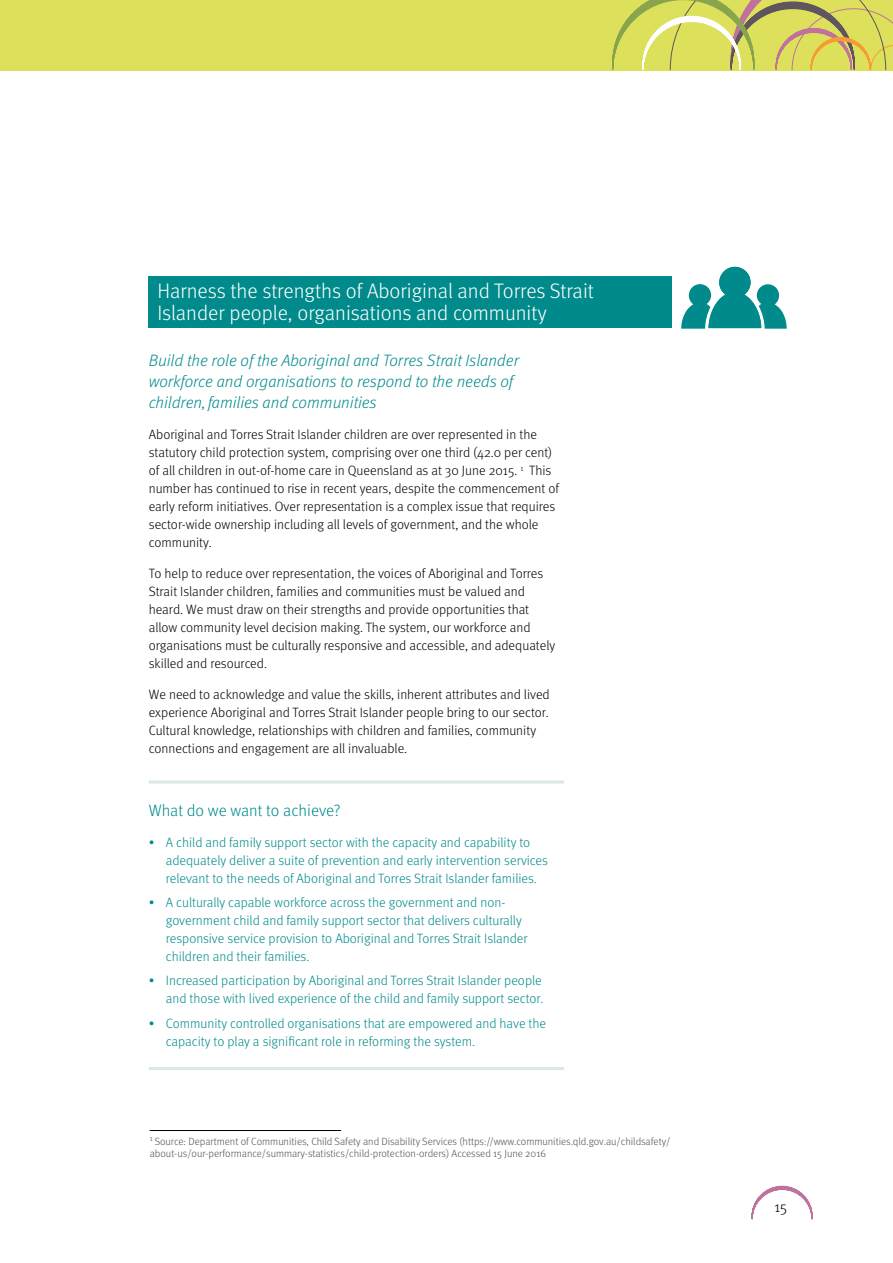
<style>
.page{position:relative;width:893px;height:1263px;background:#fff}
.page>*{position:absolute;margin:0;border:0;box-sizing:border-box;transform-origin:0 0}
.t1{font:300 21px/22.5px "Meta OT";color:#fff}
.t2{font:italic 300 16.5px/21px "Meta OT";color:#008a8b}
.t3{font:300 16.5px "Meta OT";color:#008a8b}
.t4{font:300 15px "Meta OT";color:#000}
.t5{font:300 13.5px/18px "Meta OT";color:#000}
.t6{font:300 13.5px/18px "Meta OT";color:#008a8b}
.t7{font:300 10.5px/12px "Meta OT";color:#525149}
</style>
<div class="page">
<div style="left:0;top:0;width:893px;height:70px;background:#dde05b"></div>
<svg style="left:752px;top:1186px;width:60px;height:34px"></svg>
<svg style="left:612px;top:0;width:281px;height:71px"></svg>
<svg style="left:681px;top:267px;width:106px;height:62px"></svg>
<div style="left:149px;top:277px;width:523px;height:51px;background:#008a8b"></div>
<hr style="left:150px;top:1130px;width:191px;height:1px;background:#000">
<hr style="left:149px;top:780px;width:415px;height:3px;background:#dae6e7">
<hr style="left:149px;top:1067px;width:415px;height:3px;background:#dae6e7">
<h1 class="t1" style="left:157px;top:279px;width:438px">Harness the strengths of Aboriginal and Torres Strait<br>Islander people, organisations and community</h1>
<p class="t2" style="left:149px;top:351px;width:372px">Build the role of the Aboriginal and Torres Strait Islander workforce and organisations to respond to the needs of children, families and communities</p>
<p class="t5" style="left:149px;top:426px;width:412px">Aboriginal and Torres Strait Islander children are over represented in the statutory child protection system, comprising over one third (42.0 per cent) of all children in out-of-home care in Queensland as at 30 June 2015. <sup>1</sup> This number has continued to rise in recent years, despite the commencement of early reform initiatives. Over representation is a complex issue that requires sector-wide ownership including all levels of government, and the whole community.</p>
<p class="t5" style="left:149px;top:565px;width:408px">To help to reduce over representation, the voices of Aboriginal and Torres Strait Islander children, families and communities must be valued and heard. We must draw on their strengths and provide opportunities that allow community level decision making. The system, our workforce and organisations must be culturally responsive and accessible, and adequately skilled and resourced.</p>
<p class="t5" style="left:149px;top:685px;width:402px">We need to acknowledge and value the skills, inherent attributes and lived experience Aboriginal and Torres Strait Islander people bring to our sector.<br>Cultural knowledge, relationships with children and families, community connections and engagement are all invaluable.</p>
<p class="t3" style="left:149px;top:800px;width:193px">What do we want to achieve?</p>
<p class="t6" style="left:166px;top:833px;width:384px;text-indent:-17px">• A child and family support sector with the capacity and capability to adequately deliver a suite of prevention and early intervention services relevant to the needs of Aboriginal and Torres Strait Islander families.</p>
<p class="t6" style="left:166px;top:893px;width:363px;text-indent:-17px">• A culturally capable workforce across the government and non&shy;government child and family support sector that delivers culturally responsive service provision to Aboriginal and Torres Strait Islander children and their families.</p>
<p class="t6" style="left:149px;top:972px;width:396px;text-align:right">• Increased participation by Aboriginal and Torres Strait Islander people and those with lived experience of the child and family support sector.</p>
<p class="t6" style="left:166px;top:1014px;width:382px;text-indent:-17px">• Community controlled organisations that are empowered and have the capacity to play a significant role in reforming the system.</p>
<p class="t7" style="left:150px;top:1136px;width:522px"><sup>1</sup> Source: Department of Communities, Child Safety and Disability Services (https://www.communities.qld.gov.au/childsafety/ about-us/our-performance/summary-statistics/child-protection-orders) Accessed 15 June 2016</p>
<p class="t4" style="left:774px;top:1197px;width:14px">15</p>
</div>
